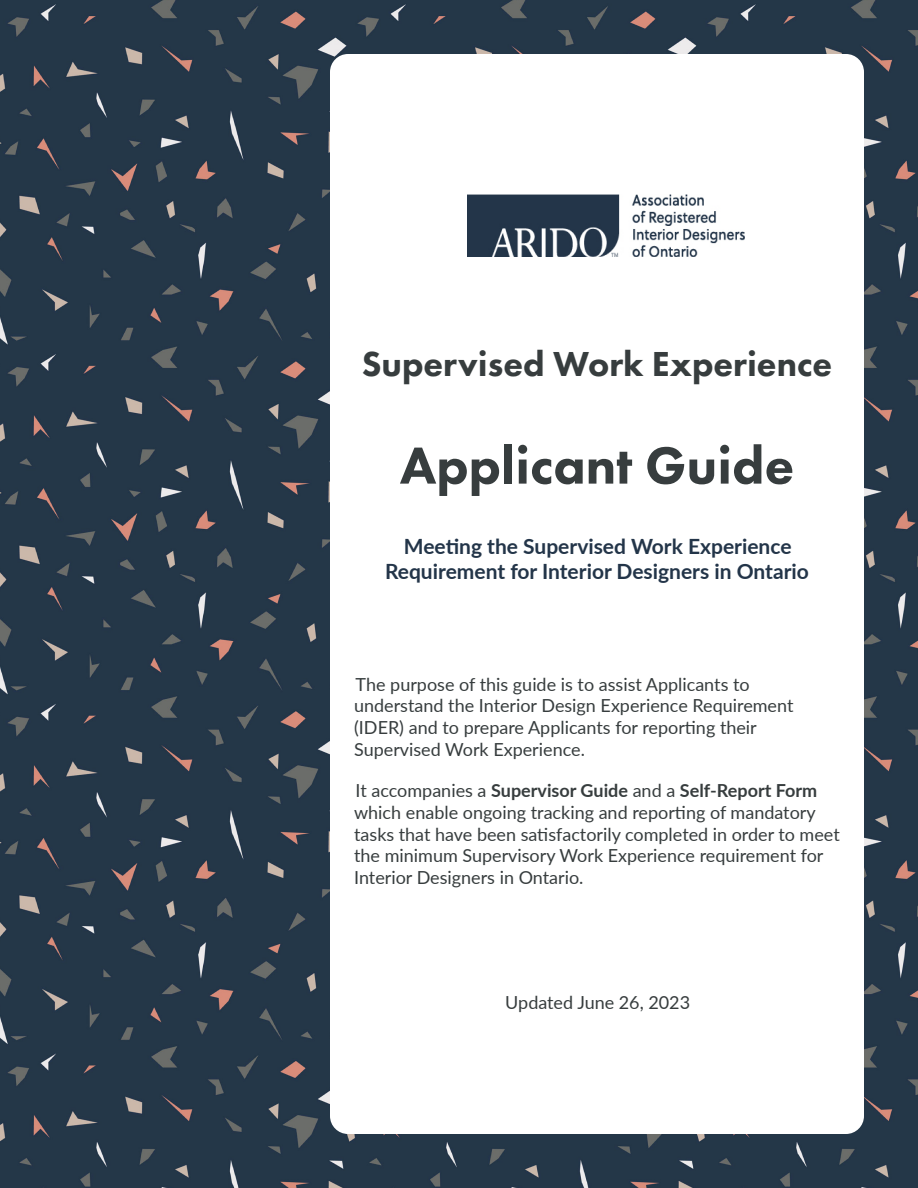
<style>
.page{position:relative;width:918px;height:1188px;background:#fff}
.page>*{position:absolute;margin:0;border:0;box-sizing:border-box;transform-origin:0 0}
.Page_Header{font:800 54px "Futura PT";color:#373d3e}
.Page_Header-2{font:800 36px "Futura PT";color:#373d3e}
.Body_Text_Header{font:700 21px/25.2px "Lato";color:#233549;text-align:center}
.Table_-_Term_Column{font:18px/21.6px "Lato";color:#373d3e}
.s1{font-weight:700}
</style>
<div class="page">
<img style="left:0;top:0;width:918px;height:1188px">
<div style="left:330px;top:54px;width:534px;height:1080px;background:#fff;border-radius:18px"></div>
<img style="left:467px;top:195px;width:278px;height:61px">
<p class="Page_Header-2" style="left:362px;top:341px;width:472px">Supervised Work Experience</p>
<p class="Page_Header" style="left:400px;top:432px;width:396px">Applicant Guide</p>
<p class="Body_Text_Header" style="left:385px;top:533px;width:425px">Meeting the Supervised Work Experience<br>Requirement for Interior Designers in Ontario</p>
<h2 class="Table_-_Term_Column" style="left:354px;top:673px;width:441px">The purpose of this guide is to assist Applicants to understand the Interior Design Experience Requirement (IDER) and to prepare Applicants for reporting their Supervised Work Experience.</h2>
<h2 class="Table_-_Term_Column" style="left:354px;top:779px;width:487px">It accompanies a <span class="s1">Supervisor Guide</span> and a <span class="s1">Self-Report Form </span>which enable ongoing tracking and reporting of mandatory tasks that have been satisfactorily completed in order to meet the minimum Supervisory Work Experience requirement for Interior Designers in Ontario.</h2>
<h2 class="Table_-_Term_Column" style="left:505px;top:991px;width:186px">Updated June 26, 2023</h2>
</div>
